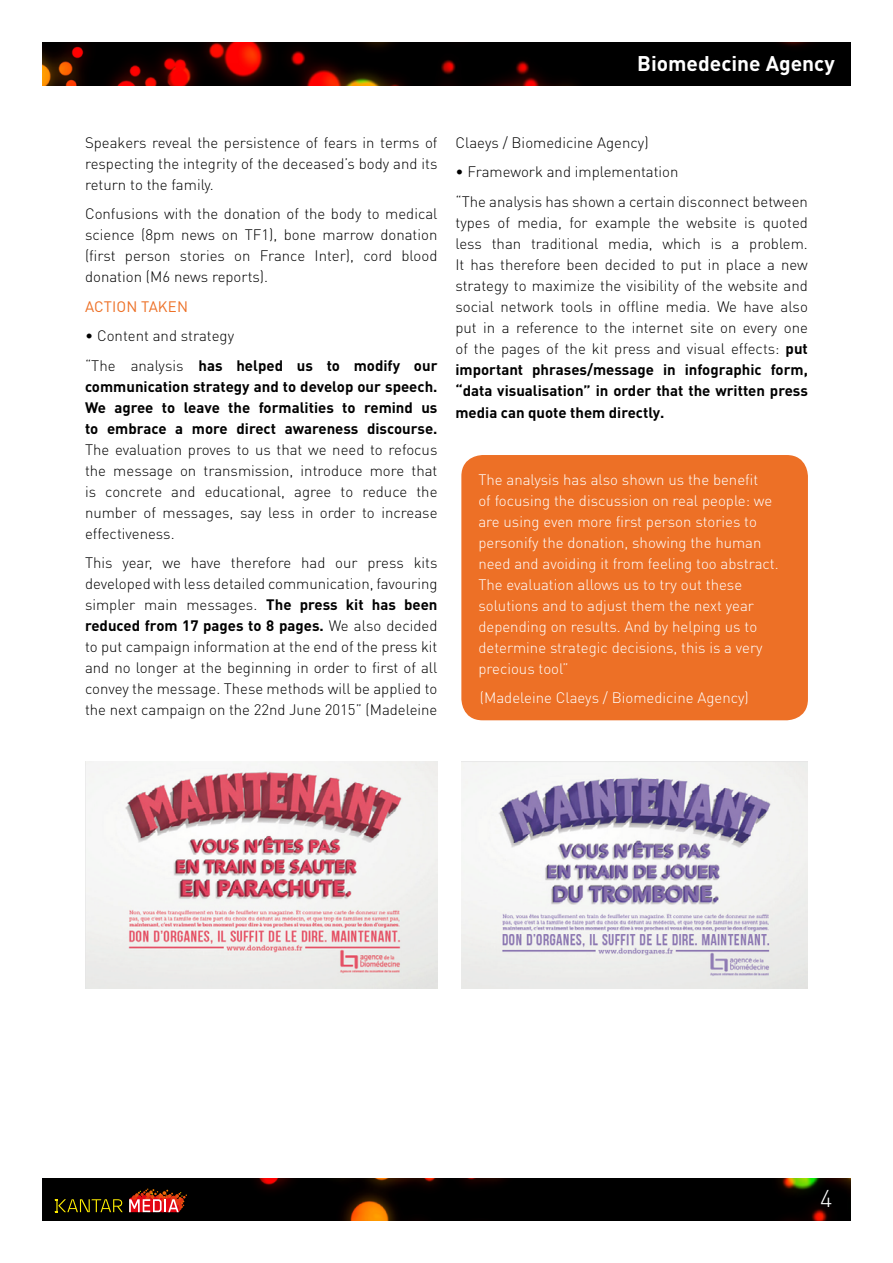
<style>
.page{position:relative;width:893px;height:1263px;background:#fff}
.page>*{position:absolute;margin:0;border:0;box-sizing:border-box;transform-origin:0 0}
.t1{font:300 24px "DINOT";color:#fff}
.t2{font:700 21px "DIN Pro";color:#fff}
.t3{font:300 15px/21px "DIN Pro";color:#000;text-align:justify}
.t4{font:300 15px/21px "DIN Pro";color:#fff}
.t5{font:700 15px/21px "DIN Pro";color:#000;text-align:justify}
.t6{font:15px "DIN Pro";letter-spacing:.01em;color:#ed7026}
.s1{font-weight:700}
</style>
<div class="page">
<div style="left:461px;top:455px;width:347px;height:265px;background:#ed7026;border-radius:21px"></div>
<img style="left:43px;top:43px;width:807px;height:42px">
<img style="left:43px;top:1178px;width:807px;height:42px">
<svg style="left:55px;top:1199px;width:68px;height:13px"></svg>
<svg style="left:129px;top:1188px;width:58px;height:24px"></svg>
<img style="left:85px;top:761px;width:352px;height:227px">
<img style="left:461px;top:761px;width:347px;height:227px">
<h2 class="t2" style="left:637px;top:50px;width:199px">Biomedecine Agency</h2>
<p class="t3" style="left:85px;top:131px;width:354px">Speakers reveal the persistence of fears in terms of respecting the integrity of the deceased’s body and its return to the family.</p>
<p class="t3" style="left:85px;top:203px;width:354px">Confusions with the donation of the body to medical science (8pm news on TF1), bone marrow donation (first person stories on France Inter), cord blood donation (M6 news reports).</p>
<p class="t6" style="left:85px;top:297px;width:104px">ACTION TAKEN</p>
<p class="t3" style="left:85px;top:321px;width:354px;line-height:29.5px">• Content and strategy<br>“The analysis <span class="s1">has helped us to modify our</span></p>
<p class="t5" style="left:85px;top:375px;width:354px">communication strategy and to develop our speech.<br>We agree to leave the formalities to remind us to embrace a more direct awareness discourse.</p>
<p class="t3" style="left:85px;top:438px;width:354px">The evaluation proves to us that we need to refocus the message on transmission, introduce more that is concrete and educational, agree to reduce the number of messages, say less in order to increase effectiveness.</p>
<p class="t3" style="left:85px;top:552px;width:354px">This year, we have therefore had our press kits developed with less detailed communication, favouring simpler main messages. <span class="s1">The press kit has been reduced from 17 pages to 8 pages.</span> We also decided to put campaign information at the end of the press kit and no longer at the beginning in order to first of all convey the message. These methods will be applied to the next campaign on the 22nd June 2015” (Madeleine</p>
<p class="t3" style="left:455px;top:131px;width:195px">Claeys / Biomedicine Agency)</p>
<p class="t3" style="left:455px;top:157px;width:354px;line-height:29.5px">• Framework and implementation<br>“The analysis has shown a certain disconnect between</p>
<p class="t3" style="left:455px;top:211px;width:354px">types of media, for example the website is quoted less than traditional media, which is a problem.<br>It has therefore been decided to put in place a new strategy to maximize the visibility of the website and social network tools in offline media. We have also put in a reference to the internet site on every one of the pages of the kit press and visual effects: <span class="s1">put important phrases/message in infographic form, “data visualisation” in order that the written press</span></p>
<p class="t5" style="left:455px;top:402px;width:211px">media can quote them directly.</p>
<p class="t4" style="left:478px;top:469px;width:302px">The analysis has also shown us the benefit<br>of focusing the discussion on real people: we are using even more first person stories to personify the donation, showing the human need and avoiding it from feeling too abstract.<br>The evaluation allows us to try out these solutions and to adjust them the next year depending on results. And by helping us to determine strategic decisions, this is a very precious tool”</p>
<p class="t4" style="left:480px;top:687px;width:270px">(Madeleine Claeys / Biomedicine Agency)</p>
<h1 class="t1" style="left:820px;top:1182px;width:14px">4</h1>
</div>
